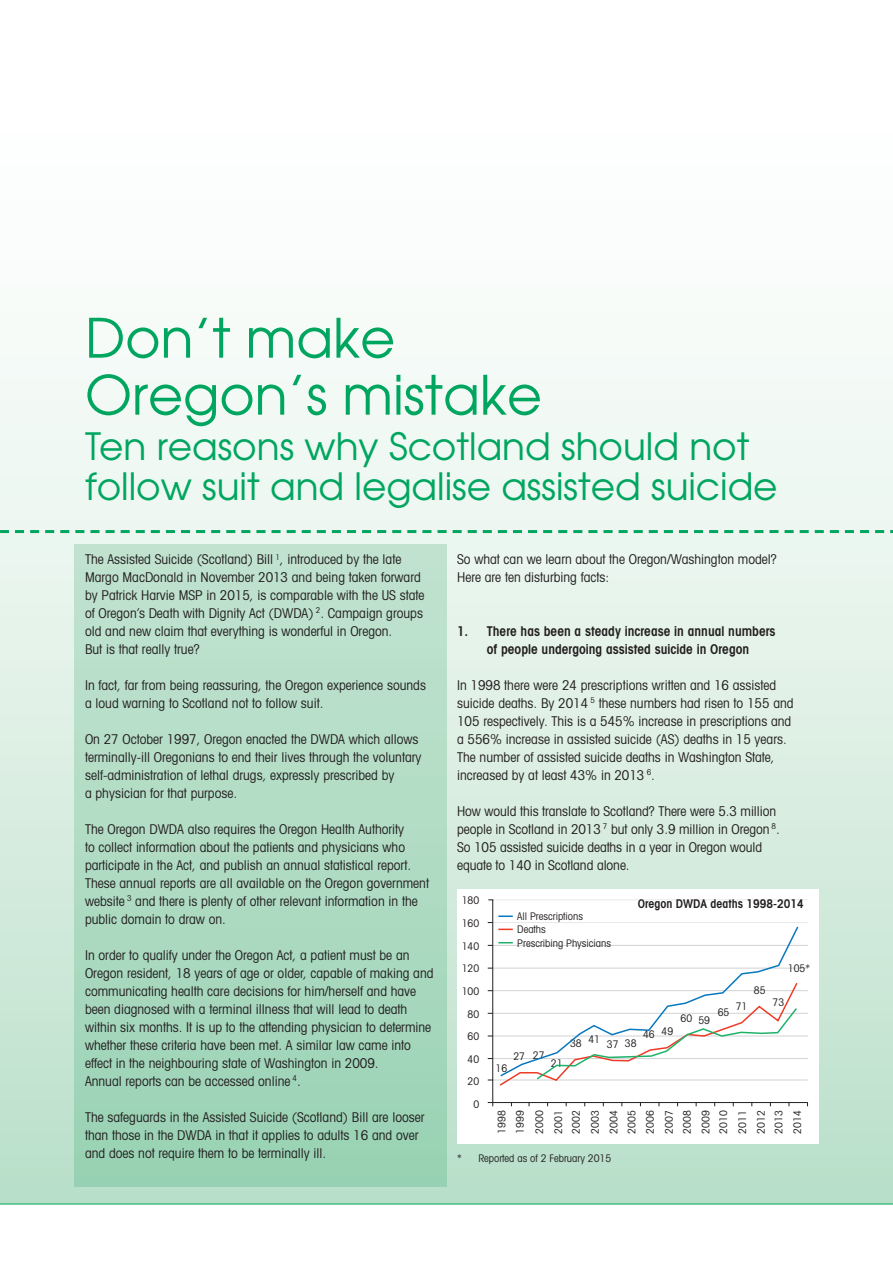
<style>
.page{position:relative;width:893px;height:1263px;background:#fff}
.page>*{position:absolute;margin:0;border:0;box-sizing:border-box;transform-origin:0 0}
.t1{font:54px/57px "Avant Garde";color:#00a65f}
.t2{font:37.5px/40.5px "Avant Garde";color:#00a65f}
.t3{font:condensed 13.5px/18px "Avant Garde";color:#231f20}
.t4{font:600 condensed 13.5px/18px "Avant Garde";color:#231f20;text-align:center}
.t5{font:600 condensed 12px "Avant Garde";color:#231f20}
.t6{font:condensed 10.5px/18.6px "Avant Garde";color:#231f20}
</style>
<div class="page">
<svg style="left:0;top:530px;width:893px;height:3px;background:#61c69a"></svg>
<hr style="left:0;top:1203px;width:893px;height:1px;background:#00a65f">
<hr style="left:488px;top:1102px;width:320px;height:1px;background:#231f20">
<hr style="left:493px;top:1079px;width:315px;height:1px;background:#d1d2d4">
<hr style="left:493px;top:1058px;width:315px;height:1px;background:#d1d2d4">
<hr style="left:493px;top:990px;width:315px;height:1px;background:#d1d2d4">
<hr style="left:493px;top:1035px;width:315px;height:1px;background:#d1d2d4">
<hr style="left:493px;top:1013px;width:315px;height:1px;background:#d1d2d4">
<hr style="left:493px;top:968px;width:315px;height:1px;background:#d1d2d4">
<hr style="left:493px;top:945px;width:315px;height:1px;background:#d1d2d4">
<hr style="left:493px;top:922px;width:315px;height:1px;background:#e7e8e9">
<hr style="left:493px;top:899px;width:315px;height:1px;background:#e7e8e9">
<svg style="left:488px;top:915px;width:25px;height:15px"></svg>
<svg style="left:488px;top:942px;width:11px;height:4px"></svg>
<hr style="left:492px;top:900px;width:1px;height:206px;background:#231f20">
<svg style="left:488px;top:981px;width:311px;height:106px"></svg>
<svg style="left:499px;top:925px;width:301px;height:153px"></svg>
<h1 class="t1" style="left:85px;top:311px;width:458px">Don’t make<br>Oregon’s mistake</h1>
<h2 class="t2" style="left:85px;top:426px;width:694px">Ten reasons why Scotland should not follow suit and legalise assisted suicide</h2>
<p class="t3" style="left:85px;top:551px;width:341px">The Assisted Suicide (Scotland) Bill <sup>1</sup>, introduced by the late Margo MacDonald in November 2013 and being taken forward by Patrick Harvie MSP in 2015, is comparable with the US state of Oregon’s Death with Dignity Act (DWDA) <sup>2</sup>. Campaign groups old and new claim that everything is wonderful in Oregon.<br>But is that really true?</p>
<p class="t3" style="left:85px;top:677px;width:342px">In fact, far from being reassuring, the Oregon experience sounds a loud warning to Scotland not to follow suit.</p>
<p class="t3" style="left:85px;top:731px;width:338px">On 27 October 1997, Oregon enacted the DWDA which allows terminally-ill Oregonians to end their lives through the voluntary self-administration of lethal drugs, expressly prescribed by<br>a physician for that purpose.</p>
<p class="t3" style="left:85px;top:821px;width:345px">The Oregon DWDA also requires the Oregon Health Authority<br>to collect information about the patients and physicians who participate in the Act, and publish an annual statistical report.<br>These annual reports are all available on the Oregon government website <sup>3</sup> and there is plenty of other relevant information in the public domain to draw on.</p>
<p class="t3" style="left:85px;top:947px;width:350px">In order to qualify under the Oregon Act, a patient must be an Oregon resident, 18 years of age or older, capable of making and communicating health care decisions for him/herself and have been diagnosed with a terminal illness that will lead to death within six months. It is up to the attending physician to determine whether these criteria have been met. A similar law came into effect in the neighbouring state of Washington in 2009.<br>Annual reports can be accessed online <sup>4</sup>.</p>
<p class="t3" style="left:85px;top:1109px;width:341px">The safeguards in the Assisted Suicide (Scotland) Bill are looser than those in the DWDA in that it applies to adults 16 and over and does not require them to be terminally ill.</p>
<p class="t3" style="left:457px;top:551px;width:321px">So what can we learn about the Oregon/Washington model?<br>Here are ten disturbing facts:</p>
<p class="t4" style="left:457px;top:623px;width:320px">1. There has been a steady increase in annual numbers of people undergoing assisted suicide in Oregon</p>
<p class="t3" style="left:457px;top:677px;width:338px">In 1998 there were 24 prescriptions written and 16 assisted suicide deaths. By 2014 <sup>5</sup> these numbers had risen to 155 and 105 respectively. This is a 545% increase in prescriptions and a 556% increase in assisted suicide (AS) deaths in 15 years.<br>The number of assisted suicide deaths in Washington State, increased by at least 43% in 2013 <sup>6</sup>.</p>
<p class="t3" style="left:457px;top:803px;width:324px">How would this translate to Scotland? There were 5.3 million people in Scotland in 2013 <sup>7</sup> but only 3.9 million in Oregon <sup>8</sup>.<br>So 105 assisted suicide deaths in a year in Oregon would equate to 140 in Scotland alone.</p>
<p class="t6" style="left:462px;top:892px;width:19px">180</p>
<p class="t5" style="left:638px;top:899px;width:167px">Oregon DWDA deaths 1998-2014</p>
<p class="t6" style="left:517px;top:910px;width:95px;line-height:13.5px">All Prescriptions<br>Deaths<br>Prescribing Physicians</p>
<p class="t6" style="left:462px;top:915px;width:19px">160</p>
<p class="t6" style="left:462px;top:938px;width:19px">140</p>
<p class="t6" style="left:462px;top:960px;width:19px">120</p>
<p class="t6" style="left:788px;top:960px;width:24px">105*</p>
<p class="t6" style="left:462px;top:983px;width:19px">100</p>
<p class="t6" style="left:754px;top:982px;width:13px">85</p>
<p class="t6" style="left:468px;top:1005px;width:13px">80</p>
<p class="t6" style="left:681px;top:1011px;width:31px">60 59</p>
<p class="t6" style="left:736px;top:998px;width:13px">71</p>
<p class="t6" style="left:718px;top:1004px;width:13px">65</p>
<p class="t6" style="left:773px;top:993px;width:13px">73</p>
<p class="t6" style="left:468px;top:1028px;width:13px">60</p>
<p class="t6" style="left:643px;top:1024px;width:32px">46 49</p>
<p class="t6" style="left:570px;top:1033px;width:32px">38 41</p>
<p class="t6" style="left:607px;top:1036px;width:31px">37 38</p>
<p class="t6" style="left:468px;top:1051px;width:13px">40</p>
<p class="t6" style="left:513px;top:1047px;width:33px">27 27</p>
<p class="t6" style="left:551px;top:1055px;width:13px">21</p>
<p class="t6" style="left:496px;top:1060px;width:13px">16</p>
<p class="t6" style="left:468px;top:1073px;width:13px">20</p>
<p class="t6" style="left:473px;top:1095px;width:7px">0</p>
<p class="t6" style="left:494px;top:1134px;width:25px;line-height:18px;rotate:-90deg">1998<br>1999</p>
<p class="t6" style="left:531px;top:1134px;width:25px;rotate:-90deg">2000<br>2001</p>
<p class="t6" style="left:568px;top:1134px;width:25px;text-align:justify;rotate:-90deg">2002<br>2003<br>2004<br>2005<br>2006<br>2007</p>
<p class="t6" style="left:679px;top:1134px;width:25px;rotate:-90deg">2008<br>2009</p>
<p class="t6" style="left:715px;top:1134px;width:25px;text-align:justify;rotate:-90deg">2010<br>2011<br>2012</p>
<p class="t6" style="left:770px;top:1134px;width:25px;rotate:-90deg">2013<br>2014</p>
<p class="t6" style="left:457px;top:1150px;width:156px">* Reported as of 2 February 2015</p>
</div>
